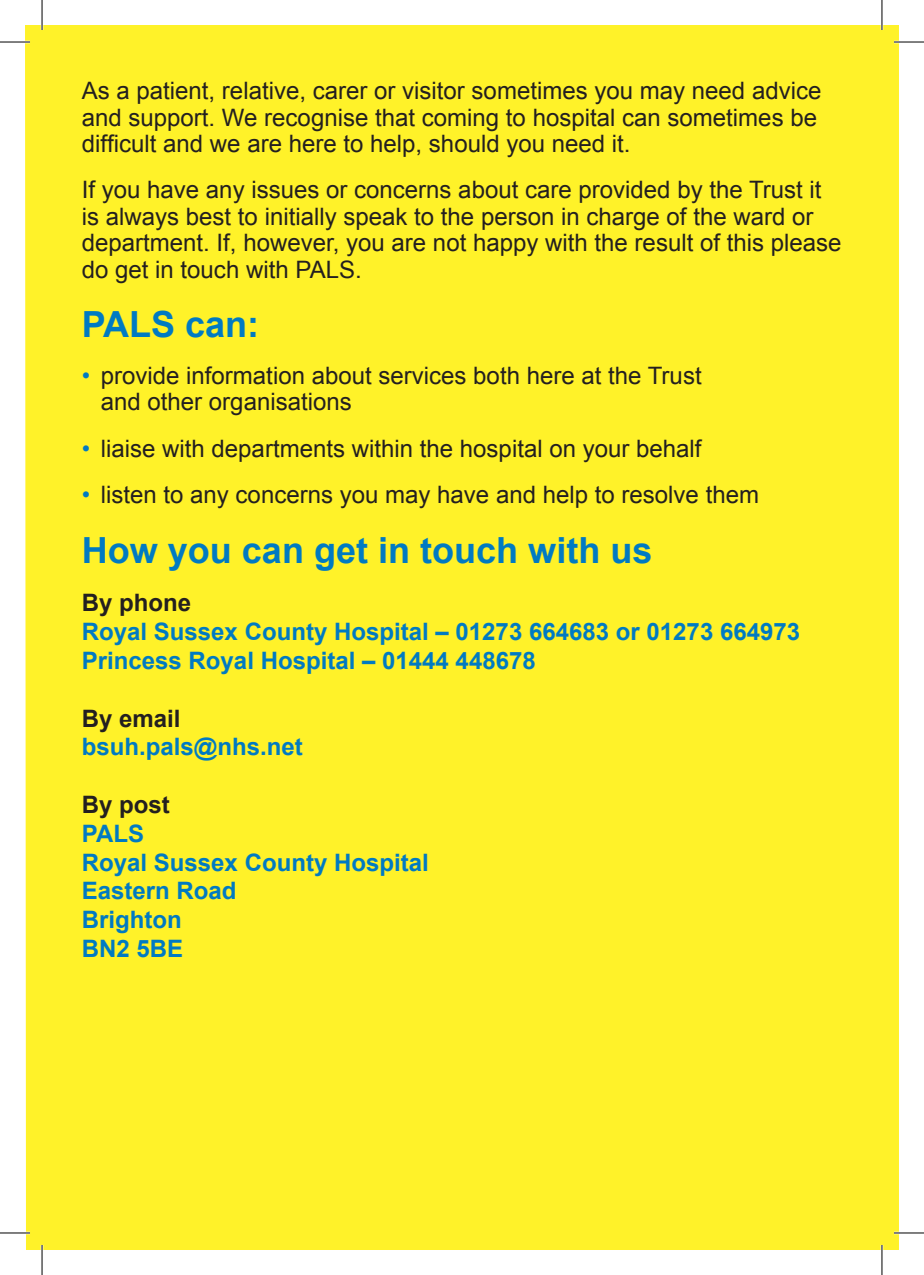
<style>
.page{position:relative;width:924px;height:1275px;background:#fff}
.page>*{position:absolute;margin:0;border:0;box-sizing:border-box;transform-origin:0 0}
.t1{font:700 36px "Arial";color:#007ac2}
.t2{font:24px/26.4px "Arial";color:#231f20}
.t3{font:700 24px/28.8px "Arial";color:#007ac2}
.t4{font:700 24px "Arial";color:#231f20}
.s1{color:#007ac2}
</style>
<div class="page">
<div style="left:25px;top:25px;width:873px;height:1225px;background:#fff229"></div>
<hr style="left:0;top:41px;width:30px;height:2px;background:#fff">
<hr style="left:893px;top:41px;width:30px;height:2px;background:#fff">
<hr style="left:0;top:1231px;width:30px;height:3px;background:#fff">
<hr style="left:893px;top:1231px;width:30px;height:3px;background:#fff">
<hr style="left:41px;top:0;width:2px;height:30px;background:#fff">
<hr style="left:41px;top:1245px;width:2px;height:30px;background:#fff">
<hr style="left:880px;top:0;width:2px;height:30px;background:#fff">
<hr style="left:880px;top:1245px;width:2px;height:30px;background:#fff">
<hr style="left:0;top:42px;width:30px;height:1px;background:#000">
<hr style="left:893px;top:42px;width:30px;height:1px;background:#000">
<hr style="left:0;top:1232px;width:30px;height:1px;background:#000">
<hr style="left:893px;top:1232px;width:30px;height:1px;background:#000">
<hr style="left:42px;top:0;width:1px;height:30px;background:#000">
<hr style="left:42px;top:1245px;width:1px;height:30px;background:#000">
<hr style="left:881px;top:0;width:1px;height:30px;background:#000">
<hr style="left:881px;top:1245px;width:1px;height:30px;background:#000">
<p class="t2" style="left:82px;top:78px;width:740px">As a patient, relative, carer or visitor sometimes you may need advice and support. We recognise that coming to hospital can sometimes be difficult and we are here to help, should you need it.</p>
<p class="t2" style="left:82px;top:177px;width:761px">If you have any issues or concerns about care provided by the Trust it is always best to initially speak to the person in charge of the ward or department. If, however, you are not happy with the result of this please do get in touch with PALS.</p>
<h1 class="t1" style="left:82px;top:301px;width:179px">PALS can:</h1>
<p class="t2" style="left:101px;top:362px;width:602px;text-indent:-19px"><span class="s1">•</span> provide information about services both here at the Trust and other organisations</p>
<p class="t2" style="left:82px;top:435px;width:621px"><span class="s1">•</span> liaise with departments within the hospital on your behalf</p>
<p class="t2" style="left:82px;top:481px;width:678px"><span class="s1">•</span> listen to any concerns you may have and help to resolve them</p>
<h1 class="t1" style="left:82px;top:526px;width:572px">How you can get in touch with us</h1>
<p class="t4" style="left:82px;top:587px;width:111px">By phone</p>
<p class="t3" style="left:82px;top:618px;width:719px">Royal Sussex County Hospital – 01273 664683 or 01273 664973<br>Princess Royal Hospital – 01444 448678</p>
<p class="t4" style="left:82px;top:702px;width:100px">By email</p>
<p class="t3" style="left:82px;top:733px;width:222px">bsuh.pals@nhs.net</p>
<p class="t4" style="left:82px;top:788px;width:90px">By post</p>
<p class="t3" style="left:82px;top:819px;width:348px">PALS<br>Royal Sussex County Hospital<br>Eastern Road<br>Brighton<br>BN2 5BE</p>
</div>
